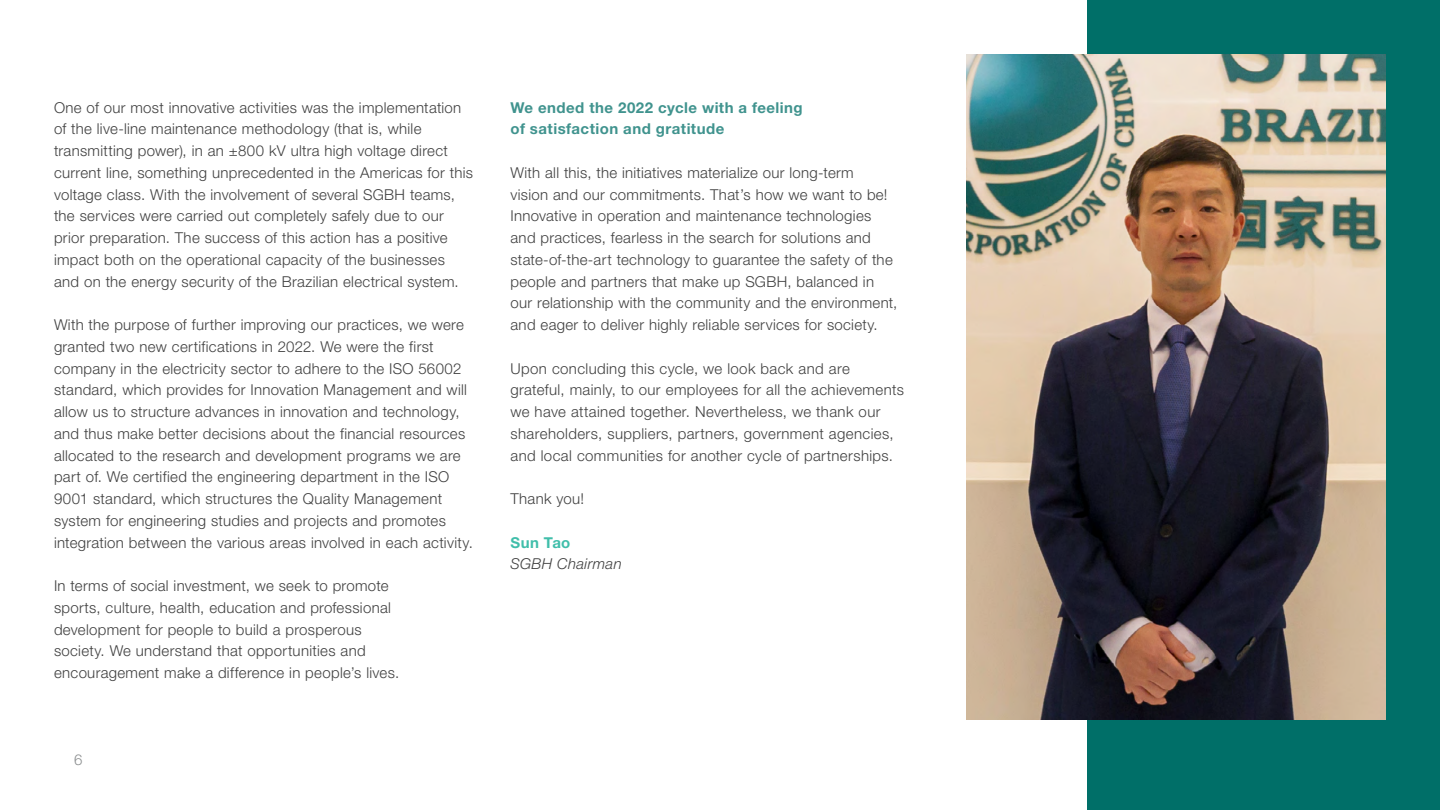
<style>
.page{position:relative;width:1440px;height:810px;background:#fff}
.page>*{position:absolute;margin:0;border:0;box-sizing:border-box;transform-origin:0 0}
.t1{font:300 15px/21.8px "Helvetica Neue LT Std";letter-spacing:.02em;color:#404040}
.t2{font:700 15px/21.8px "Helvetica Neue LT Std";letter-spacing:.03em;color:#40938e}
.t3{font:italic 300 15px "Helvetica Neue LT Std";letter-spacing:.02em;color:#404040}
.t4{font:700 15px "Helvetica Neue LT Std";letter-spacing:.025em;color:#40beaa}
.t5{font:300 15px "Helvetica Neue LT Std";color:#8d9091}
</style>
<div class="page">
<div style="left:1088px;top:0;width:352px;height:810px;background:#006f68"></div>
<img style="left:967px;top:54px;width:418px;height:666px">
<p class="t1" style="left:54px;top:96px;width:421px">One of our most innovative activities was the implementation of the live-line maintenance methodology (that is, while transmitting power), in an ±800 kV ultra high voltage direct current line, something unprecedented in the Americas for this voltage class. With the involvement of several SGBH teams, the services were carried out completely safely due to our prior preparation. The success of this action has a positive impact both on the operational capacity of the businesses and on the energy security of the Brazilian electrical system.</p>
<p class="t1" style="left:54px;top:313px;width:420px">With the purpose of further improving our practices, we were granted two new certifications in 2022. We were the first company in the electricity sector to adhere to the ISO 56002 standard, which provides for Innovation Management and will allow us to structure advances in innovation and technology, and thus make better decisions about the financial resources allocated to the research and development programs we are part of. We certified the engineering department in the ISO 9001 standard, which structures the Quality Management system for engineering studies and projects and promotes integration between the various areas involved in each activity.</p>
<p class="t1" style="left:54px;top:574px;width:347px">In terms of social investment, we seek to promote sports, culture, health, education and professional development for people to build a prosperous society. We understand that opportunities and encouragement make a difference in people’s lives.</p>
<p class="t5" style="left:74px;top:751px;width:10px">6</p>
<p class="t2" style="left:510px;top:96px;width:294px">We ended the 2022 cycle with a feeling of satisfaction and gratitude</p>
<p class="t1" style="left:510px;top:161px;width:388px">With all this, the initiatives materialize our long-term<br>vision and our commitments. That’s how we want to be!<br>Innovative in operation and maintenance technologies and practices, fearless in the search for solutions and state-of-the-art technology to guarantee the safety of the people and partners that make up SGBH, balanced in our relationship with the community and the environment, and eager to deliver highly reliable services for society.</p>
<p class="t1" style="left:510px;top:357px;width:395px">Upon concluding this cycle, we look back and are grateful, mainly, to our employees for all the achievements we have attained together. Nevertheless, we thank our shareholders, suppliers, partners, government agencies, and local communities for another cycle of partnerships.</p>
<p class="t1" style="left:510px;top:487px;width:75px">Thank you!</p>
<p class="t4" style="left:510px;top:533px;width:61px">Sun Tao</p>
<p class="t3" style="left:510px;top:555px;width:113px">SGBH Chairman</p>
</div>
